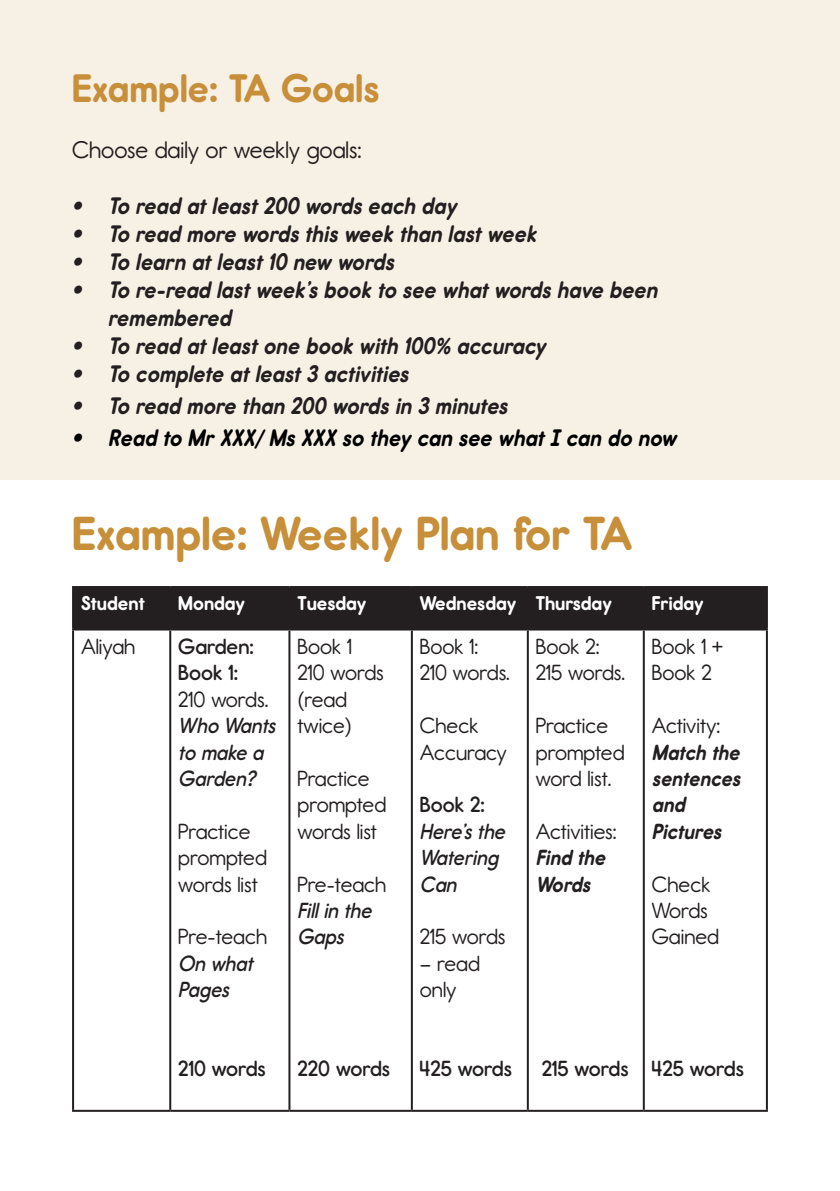
<style>
.page{position:relative;width:840px;height:1191px;background:#fff}
.page>*{position:absolute;margin:0;border:0;box-sizing:border-box;transform-origin:0 0}
.t1{font:700 48px "Report Rg";color:#c78f39}
.t2{font:700 40px "Report Rg";color:#c78f39}
.t3{font:italic 700 24px/28px "Report Rg";color:#231f20}
.t4{font:italic 700 24px "Report Rg";color:#000}
.t5{font:24px "Report Rg";color:#231f20}
.t6{font:22px/26.4px "Report Rg";color:#231f20}
.t7{font:italic 22px/26.4px "Report Sb";color:#231f20}
.t8{font:22px/26.4px "Report Sb";color:#231f20}
.t9{font:italic 700 22px/26.4px "Report Rg";color:#231f20}
.t10{font:700 20px "Report Rg";color:#fff}
</style>
<div class="page">
<div style="left:0;top:0;width:839px;height:479px;background:#f7f0e4"></div>
<div style="left:74px;top:588px;width:691px;height:40px;background:#231f20"></div>
<hr style="left:72px;top:586px;width:98px;height:2px;background:#231f20">
<hr style="left:72px;top:588px;width:2px;height:40px;background:#231f20">
<hr style="left:170px;top:586px;width:119px;height:2px;background:#231f20">
<hr style="left:169px;top:588px;width:2px;height:40px;background:#231f20">
<hr style="left:289px;top:586px;width:122px;height:2px;background:#231f20">
<hr style="left:288px;top:588px;width:2px;height:40px;background:#231f20">
<hr style="left:411px;top:586px;width:116px;height:2px;background:#231f20">
<hr style="left:410px;top:588px;width:2px;height:40px;background:#231f20">
<hr style="left:527px;top:586px;width:116px;height:2px;background:#231f20">
<hr style="left:526px;top:588px;width:2px;height:40px;background:#231f20">
<hr style="left:643px;top:586px;width:124px;height:2px;background:#231f20">
<hr style="left:642px;top:588px;width:2px;height:40px;background:#231f20">
<hr style="left:765px;top:588px;width:2px;height:40px;background:#231f20">
<hr style="left:72px;top:628px;width:98px;height:2px;background:#231f20">
<hr style="left:72px;top:630px;width:2px;height:479px;background:#231f20">
<hr style="left:170px;top:628px;width:119px;height:2px;background:#231f20">
<hr style="left:169px;top:630px;width:2px;height:479px;background:#231f20">
<hr style="left:289px;top:628px;width:122px;height:2px;background:#231f20">
<hr style="left:288px;top:630px;width:2px;height:479px;background:#231f20">
<hr style="left:411px;top:628px;width:116px;height:2px;background:#231f20">
<hr style="left:410px;top:630px;width:2px;height:479px;background:#231f20">
<hr style="left:527px;top:628px;width:116px;height:2px;background:#231f20">
<hr style="left:526px;top:630px;width:2px;height:479px;background:#231f20">
<hr style="left:643px;top:628px;width:124px;height:2px;background:#231f20">
<hr style="left:642px;top:630px;width:2px;height:479px;background:#231f20">
<hr style="left:765px;top:630px;width:2px;height:479px;background:#231f20">
<hr style="left:72px;top:1109px;width:98px;height:2px;background:#231f20">
<hr style="left:170px;top:1109px;width:119px;height:2px;background:#231f20">
<hr style="left:289px;top:1109px;width:122px;height:2px;background:#231f20">
<hr style="left:411px;top:1109px;width:116px;height:2px;background:#231f20">
<hr style="left:527px;top:1109px;width:116px;height:2px;background:#231f20">
<hr style="left:643px;top:1109px;width:124px;height:2px;background:#231f20">
<h2 class="t2" style="left:72px;top:64px;width:309px">Example: TA Goals</h2>
<p class="t5" style="left:72px;top:135px;width:291px">Choose daily or weekly goals:</p>
<p class="t3" style="left:72px;top:191px;width:386px">• To read at least 200 words each day</p>
<p class="t3" style="left:72px;top:219px;width:465px">• To read more words this week than last week</p>
<p class="t3" style="left:72px;top:248px;width:323px">• To learn at least 10 new words</p>
<p class="t3" style="left:108px;top:276px;width:551px;text-indent:-36px">• To re-read last week’s book to see what words have been remembered</p>
<p class="t3" style="left:72px;top:332px;width:475px">• To read at least one book with 100% accuracy</p>
<p class="t3" style="left:72px;top:360px;width:338px">• To complete at least 3 activities</p>
<p class="t3" style="left:72px;top:392px;width:436px">• To read more than 200 words in 3 minutes</p>
<p class="t4" style="left:72px;top:423px;width:605px">• Read to Mr XXX/ Ms XXX so they can see what I can do now</p>
<h1 class="t1" style="left:72px;top:505px;width:562px">Example: Weekly Plan for TA</h1>
<p class="t10" style="left:81px;top:591px;width:65px">Student</p>
<p class="t10" style="left:178px;top:591px;width:68px">Monday</p>
<p class="t10" style="left:297px;top:591px;width:70px">Tuesday</p>
<p class="t10" style="left:419px;top:591px;width:193px">Wednesday Thursday</p>
<p class="t10" style="left:651px;top:591px;width:53px">Friday</p>
<p class="t6" style="left:81px;top:633px;width:56px">Aliyah</p>
<p class="t8" style="left:178px;top:633px;width:77px">Garden:<br>Book 1:</p>
<p class="t6" style="left:178px;top:686px;width:91px">210 words.</p>
<p class="t7" style="left:178px;top:712px;width:99px">Who Wants to make a<br>Garden?</p>
<p class="t6" style="left:178px;top:818px;width:90px">Practice prompted words list</p>
<p class="t6" style="left:178px;top:923px;width:90px">Pre-teach</p>
<p class="t7" style="left:178px;top:950px;width:76px">On what<br>Pages</p>
<p class="t6" style="left:535px;top:633px;width:91px">Book 2:<br>215 words.</p>
<p class="t6" style="left:535px;top:712px;width:90px">Practice prompted word list.</p>
<p class="t6" style="left:535px;top:818px;width:82px">Activities:</p>
<p class="t9" style="left:535px;top:844px;width:71px">Find the<br>Words</p>
<p class="t6" style="left:651px;top:633px;width:72px">Book 1 +<br>Book 2</p>
<p class="t6" style="left:651px;top:712px;width:70px">Activity:</p>
<p class="t9" style="left:651px;top:739px;width:90px">Match the sentences and<br>Pictures</p>
<p class="t6" style="left:651px;top:871px;width:69px">Check<br>Words<br>Gained</p>
<p class="t6" style="left:297px;top:633px;width:88px">Book 1<br>210 words (read twice)</p>
<p class="t6" style="left:297px;top:765px;width:90px">Practice prompted words list</p>
<p class="t6" style="left:297px;top:871px;width:90px">Pre-teach</p>
<p class="t7" style="left:297px;top:897px;width:76px">Fill in the<br>Gaps</p>
<p class="t6" style="left:419px;top:633px;width:91px">Book 1:<br>210 words.</p>
<p class="t6" style="left:419px;top:712px;width:89px">Check<br>Accuracy</p>
<p class="t8" style="left:419px;top:791px;width:66px">Book 2:</p>
<p class="t7" style="left:419px;top:818px;width:87px">Here’s the<br>Watering<br>Can</p>
<p class="t6" style="left:419px;top:923px;width:87px">215 words</p>
<p class="t6" style="left:419px;top:950px;width:61px">– read only</p>
<p class="t8" style="left:178px;top:1055px;width:89px">210 words</p>
<p class="t8" style="left:297px;top:1055px;width:94px">220 words</p>
<p class="t8" style="left:419px;top:1055px;width:93px">425 words</p>
<p class="t8" style="left:541px;top:1055px;width:88px">215 words</p>
<p class="t8" style="left:651px;top:1055px;width:93px">425 words</p>
</div>
